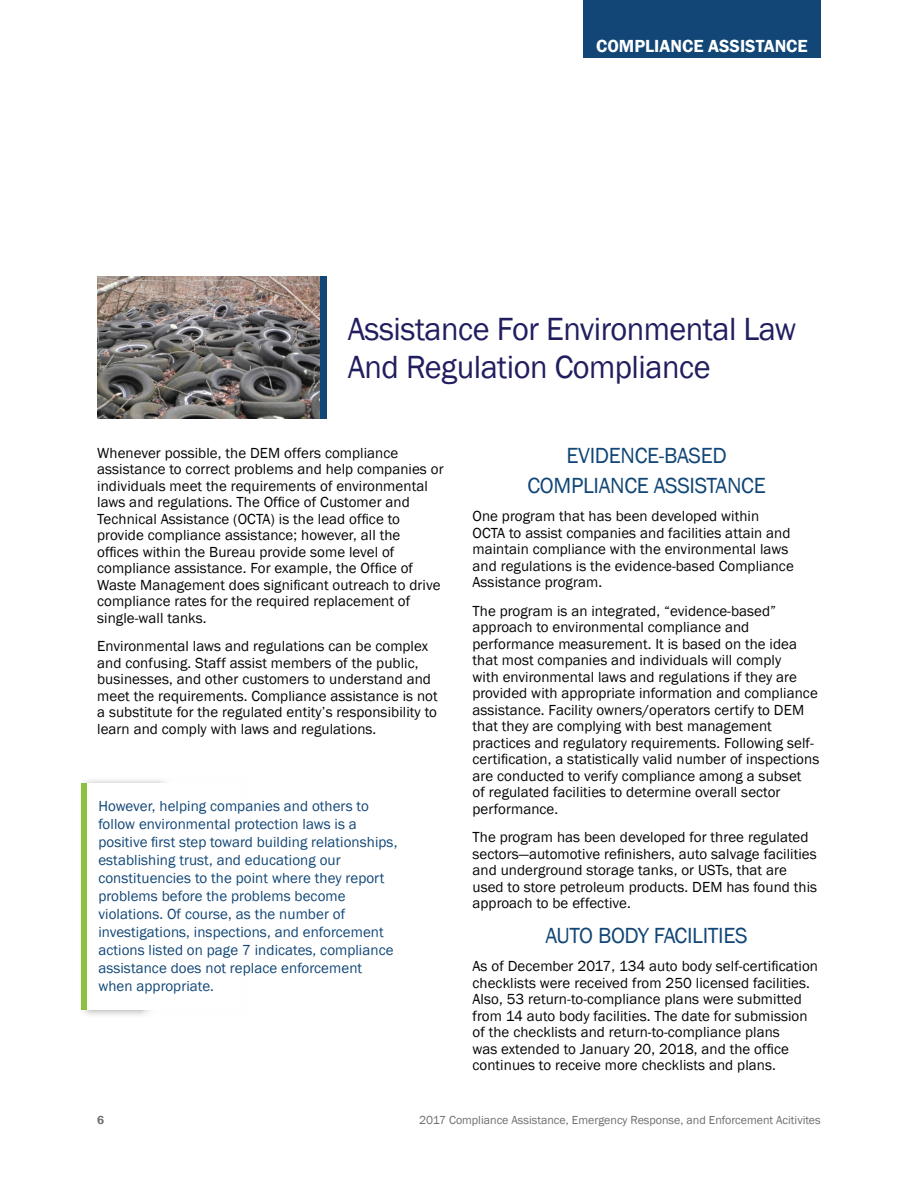
<style>
.page{position:relative;width:918px;height:1188px;background:#fff}
.page>*{position:absolute;margin:0;border:0;box-sizing:border-box;transform-origin:0 0}
.t1{font:33px/37.5px "Franklin Gothic";letter-spacing:-.015em;color:#211e5f}
.t2{font:22.5px/30px "Franklin Gothic";letter-spacing:-.015em;color:#114676;text-align:center}
.t3{font:600 18px "Franklin Gothic";color:#fff}
.t4{font:15px/16.5px "Franklin Gothic";letter-spacing:.005em;color:#040503}
.t5{font:15px/18px "Franklin Gothic";letter-spacing:.005em;color:#114676}
.t6{font:12px "Franklin Gothic";color:#6c6d70}
.t7{font:600 12px "Franklin Gothic";color:#6c6d70}
</style>
<div class="page">
<div style="left:78px;top:776px;width:173px;height:243px;background:#231f20;opacity:.75"></div>
<div style="left:85px;top:783px;width:157px;height:227px;background:#fff"></div>
<div style="left:81px;top:783px;width:6px;height:227px;background:#8cc03e"></div>
<svg style="left:138px;top:776px;width:113px;height:243px"></svg>
<img style="left:97px;top:276px;width:223px;height:143px">
<div style="left:320px;top:276px;width:6px;height:143px;background:#114676"></div>
<div style="left:583px;top:0;width:238px;height:58px;background:#114676"></div>
<p class="t3" style="left:596px;top:34px;width:213px">COMPLIANCE ASSISTANCE</p>
<h1 class="t1" style="left:348px;top:311px;width:450px">Assistance For Environmental Law<br>And Regulation Compliance</h1>
<p class="t4" style="left:97px;top:445px;width:348px">Whenever possible, the DEM offers compliance assistance to correct problems and help companies or individuals meet the requirements of environmental laws and regulations. The Office of Customer and Technical Assistance (OCTA) is the lead office to provide compliance assistance; however, all the offices within the Bureau provide some level of compliance assistance. For example, the Office of Waste Management does significant outreach to drive compliance rates for the required replacement of single-wall tanks.</p>
<p class="t4" style="left:97px;top:638px;width:342px">Environmental laws and regulations can be complex and confusing. Staff assist members of the public, businesses, and other customers to understand and meet the requirements. Compliance assistance is not a substitute for the regulated entity’s responsibility to learn and comply with laws and regulations.</p>
<p class="t5" style="left:98px;top:797px;width:301px">However, helping companies and others to follow environmental protection laws is a positive first step toward building relationships, establishing trust, and educationg our constituencies to the point where they report problems before the problems become violations. Of course, as the number of investigations, inspections, and enforcement actions listed on page 7 indicates, compliance assistance does not replace enforcement when appropriate.</p>
<h2 class="t2" style="left:527px;top:441px;width:240px">EVIDENCE-BASED<br>COMPLIANCE ASSISTANCE</h2>
<p class="t4" style="left:472px;top:508px;width:323px">One program that has been developed within OCTA to assist companies and facilities attain and maintain compliance with the environmental laws and regulations is the evidence-based Compliance Assistance program.</p>
<p class="t4" style="left:472px;top:603px;width:348px">The program is an integrated, “evidence-based” approach to environmental compliance and performance measurement. It is based on the idea that most companies and individuals will comply<br>with environmental laws and regulations if they are provided with appropriate information and compliance assistance. Facility owners/operators certify to DEM that they are complying with best management practices and regulatory requirements. Following self&shy;certification, a statistically valid number of inspections are conducted to verify compliance among a subset<br>of regulated facilities to determine overall sector performance.</p>
<p class="t4" style="left:472px;top:829px;width:346px">The program has been developed for three regulated sectors—automotive refinishers, auto salvage facilities and underground storage tanks, or USTs, that are used to store petroleum products. DEM has found this approach to be effective.</p>
<h2 class="t2" style="left:546px;top:921px;width:204px">AUTO BODY FACILITIES</h2>
<p class="t4" style="left:472px;top:958px;width:347px">As of December 2017, 134 auto body self-certification checklists were received from 250 licensed facilities.<br>Also, 53 return-to-compliance plans were submitted from 14 auto body facilities. The date for submission of the checklists and return-to-compliance plans<br>was extended to January 20, 2018, and the office continues to receive more checklists and plans.</p>
<p class="t7" style="left:97px;top:1113px;width:9px">6</p>
<p class="t6" style="left:419px;top:1112px;width:403px">2017 Compliance Assistance, Emergency Response, and Enforcement Acitivites</p>
</div>
